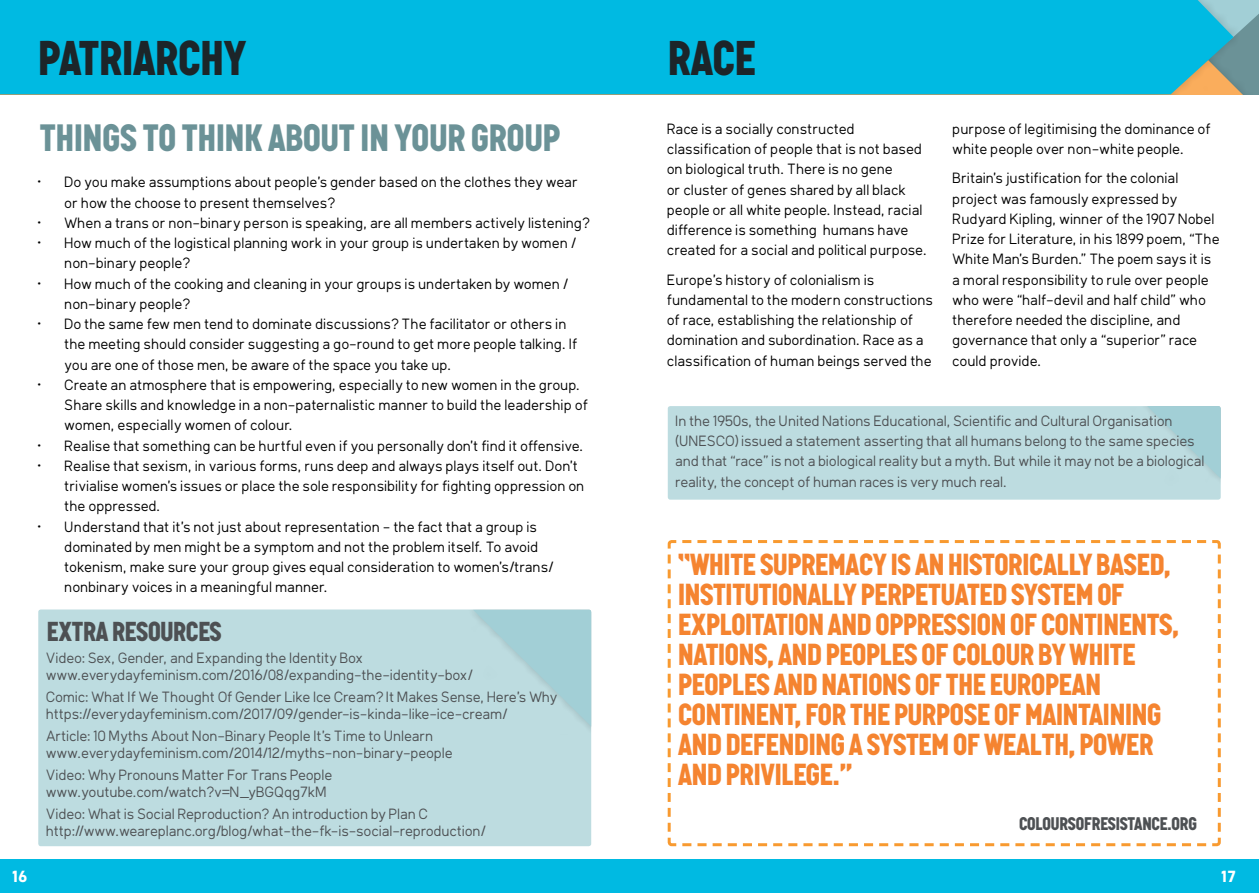
<style>
.page{position:relative;width:1259px;height:893px;background:#fff}
.page>*{position:absolute;margin:0;border:0;box-sizing:border-box;transform-origin:0 0}
.t1{font:900 48px "Graph";letter-spacing:-.005em;color:#1c2529}
.t2{font:900 37.5px "Graph";color:#6b9297}
.t3{font:900 30px/30px "Graph";letter-spacing:-.01em;color:#f58430}
.t4{font:900 27px "Graph";color:#4d5053}
.t5{font:900 18px "Graph";color:#4d5053}
.t6{font:700 15.9px "Klima";color:#fff}
.t7{font:14.7px/20.2px "Klima";color:#000}
.t8{font:14.7px/17.2px "Klima";letter-spacing:-.01em;color:#4d5053}
</style>
<div class="page">
<div style="left:0;top:859px;width:1259px;height:34px;background:#00bae2"></div>
<svg style="left:1252px;top:0;width:7px;height:41px"></svg>
<div style="left:0;top:0;width:1233px;height:94px;background:#00bae2"></div>
<div style="left:38px;top:609px;width:553px;height:237px;background:#bddce0;border-radius:3px"></div>
<div style="left:468px;top:609px;width:123px;height:125px;background:#bddce0"></div>
<svg style="left:473px;top:610px;width:118px;height:119px"></svg>
<div style="left:668px;top:406px;width:552px;height:94px;background:#bddce0;border-radius:3px"></div>
<svg style="left:1131px;top:406px;width:89px;height:94px"></svg>
<svg style="left:667px;top:540px;width:554px;height:307px"></svg>
<h1 class="t1" style="left:38px;top:27px;width:209px">PATRIARCHY</h1>
<h2 class="t2" style="left:40px;top:114px;width:17px">THIN</h2>
<h2 class="t2" style="left:102px;top:114px;width:97px">GS TO THINK</h2>
<h2 class="t2" style="left:268px;top:114px;width:19px">ABOUT</h2>
<h2 class="t2" style="left:360px;top:114px;width:53px">IN YOUR</h2>
<h2 class="t2" style="left:471px;top:114px;width:37px">GROUP</h2>
<p class="t7" style="left:65px;top:171px;width:515px;text-indent:-27px">• Do you make assumptions about people’s gender based on the clothes they wear or how the choose to present themselves?</p>
<p class="t7" style="left:38px;top:212px;width:554px">• When a trans or non-binary person is speaking, are all members actively listening?</p>
<p class="t7" style="left:65px;top:232px;width:513px;text-indent:-27px">• How much of the logistical planning work in your group is undertaken by women / non-binary people?</p>
<p class="t7" style="left:65px;top:272px;width:505px;text-indent:-27px">• How much of the cooking and cleaning in your groups is undertaken by women / non-binary people?</p>
<p class="t7" style="left:65px;top:313px;width:514px;text-indent:-27px">• Do the same few men tend to dominate discussions? The facilitator or others in the meeting should consider suggesting a go-round to get more people talking. If you are one of those men, be aware of the space you take up.</p>
<p class="t7" style="left:65px;top:374px;width:525px;text-indent:-27px">• Create an atmosphere that is empowering, especially to new women in the group.<br>Share skills and knowledge in a non-paternalistic manner to build the leadership of women, especially women of colour.</p>
<p class="t7" style="left:38px;top:434px;width:547px">• Realise that something can be hurtful even if you personally don’t find it offensive.</p>
<p class="t7" style="left:65px;top:455px;width:521px;text-indent:-27px">• Realise that sexism, in various forms, runs deep and always plays itself out. Don’t trivialise women’s issues or place the sole responsibility for fighting oppression on the oppressed.</p>
<p class="t7" style="left:65px;top:516px;width:490px;text-indent:-27px">• Understand that it’s not just about representation - the fact that a group is dominated by men might be a symptom and not the problem itself. To avoid tokenism, make sure your group gives equal consideration to women’s/trans/ nonbinary voices in a meaningful manner.</p>
<h3 class="t4" style="left:47px;top:614px;width:14px">EXTRA</h3>
<h3 class="t4" style="left:112px;top:614px;width:50px">RESOURCE</h3>
<h3 class="t4" style="left:210px;top:614px;width:14px">S</h3>
<p class="t8" style="left:47px;top:648px;width:428px">Video: Sex, Gender, and Expanding the Identity Box www.everydayfeminism.com/2016/08/expanding-the-identity-box/</p>
<p class="t8" style="left:47px;top:687px;width:513px">Comic: What If We Thought Of Gender Like Ice Cream? It Makes Sense, Here’s Why https://everydayfeminism.com/2017/09/gender-is-kinda-like-ice-cream/</p>
<p class="t8" style="left:47px;top:726px;width:408px">Article: 10 Myths About Non-Binary People It’s Time to Unlearn www.everydayfeminism.com/2014/12/myths-non-binary-people</p>
<p class="t8" style="left:47px;top:765px;width:288px">Video: Why Pronouns Matter For Trans People www.youtube.com/watch?v=N_yBGQqg7kM</p>
<p class="t8" style="left:47px;top:804px;width:441px">Video: What is Social Reproduction? An introduction by Plan C http://www.weareplanc.org/blog/what-the-fk-is-social-reproduction/</p>
<h1 class="t1" style="left:668px;top:27px;width:23px">RACE</h1>
<p class="t7" style="left:668px;top:118px;width:261px">Race is a socially constructed classification of people that is not based on biological truth. There is no gene<br>or cluster of genes shared by all black people or all white people. Instead, racial difference is something humans have created for a social and political purpose.</p>
<p class="t7" style="left:668px;top:268px;width:268px">Europe’s history of colonialism is fundamental to the modern constructions of race, establishing the relationship of domination and subordination. Race as a classification of human beings served the</p>
<p class="t7" style="left:953px;top:118px;width:260px">purpose of legitimising the dominance of white people over non-white people.</p>
<p class="t7" style="left:953px;top:167px;width:269px">Britain’s justification for the colonial project was famously expressed by Rudyard Kipling, winner of the 1907 Nobel Prize for Literature, in his 1899 poem, “The White Man’s Burden.” The poem says it is a moral responsibility to rule over people who were “half-devil and half child” who therefore needed the discipline, and governance that only a “superior” race could provide.</p>
<p class="t8" style="left:676px;top:410px;width:531px;line-height:20.2px">In the 1950s, the United Nations Educational, Scientific and Cultural Organisation (UNESCO) issued a statement asserting that all humans belong to the same species and that “race” is not a biological reality but a myth. But while it may not be a biological reality, the concept of human races is very much real.</p>
<p class="t3" style="left:678px;top:549px;width:503px">“WHITE SUPREMACY IS AN HISTORICALLY BASED, INSTITUTIONALLY PERPETUATED SYSTEM OF EXPLOITATION AND OPPRESSION OF CONTINENTS, NATIONS, AND PEOPLES OF COLOUR BY WHITE PEOPLES AND NATIONS OF THE EUROPEAN CONTINENT, FOR THE PURPOSE OF MAINTAINING AND DEFENDING A SYSTEM OF WEALTH, POWER AND PRIVILEGE.”</p>
<p class="t5" style="left:1019px;top:812px;width:10px">COLOUR</p>
<p class="t5" style="left:1068px;top:812px;width:17px">SOFRE</p>
<p class="t5" style="left:1107px;top:812px;width:29px">SISTANCE</p>
<p class="t5" style="left:1167px;top:812px;width:31px">.ORG</p>
<p class="t6" style="left:13px;top:862px;width:17px">16</p>
<p class="t6" style="left:1221px;top:861px;width:16px">17</p>
</div>
